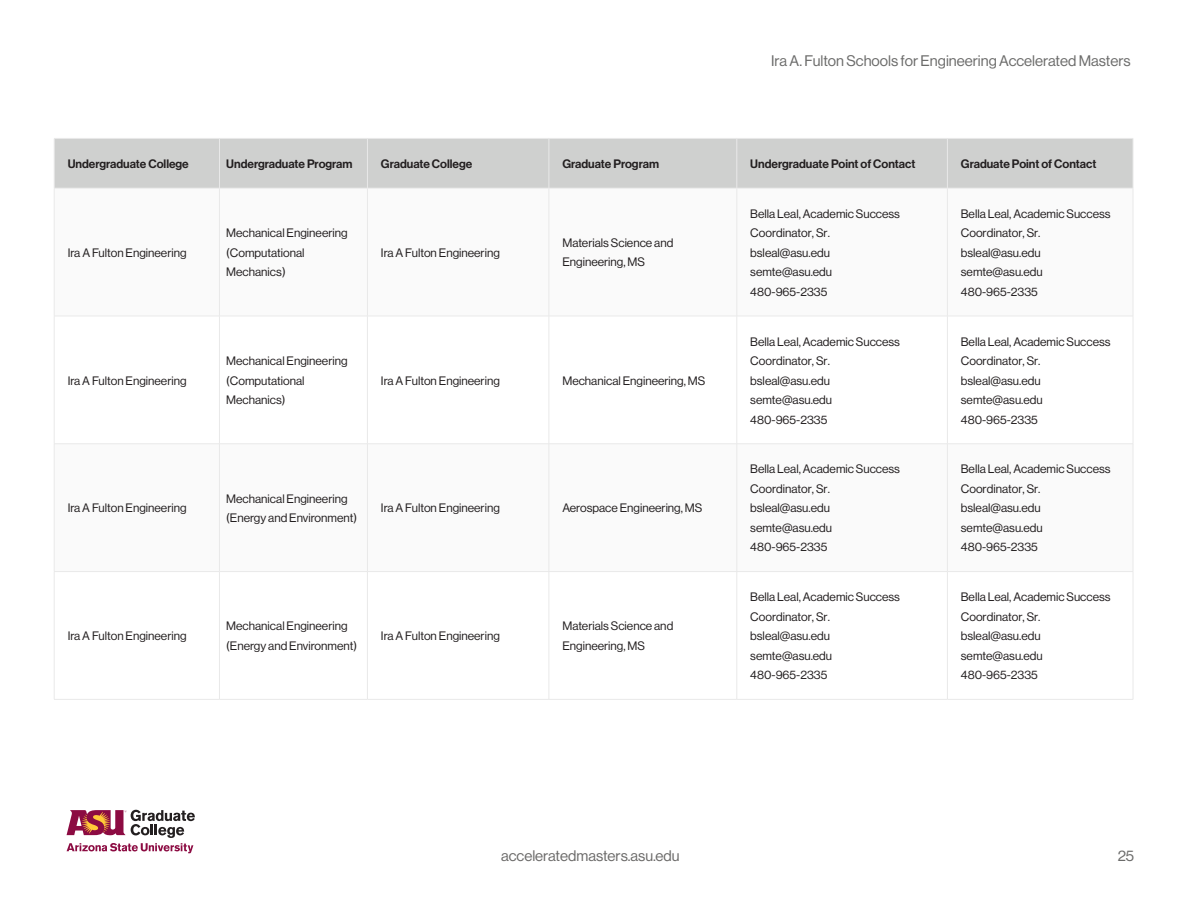
<style>
.page{position:relative;width:1188px;height:918px;background:#fff}
.page>*{position:absolute;margin:0;border:0;box-sizing:border-box;transform-origin:0 0}
.t1{font:15px "N Haas Grotesk DS Pro 55 Rg";color:#6b6b6a}
.t2{font:15px "N Haas Grotesk DS Pro 55 Rg";color:#6b6a69}
.t3{font:12px/19.5px "N Haas Grotesk DS Pro 55 Rg";color:#231f20}
.t4{font:12px "N Haas Grotesk DS Pro 65 Md";color:#231f20}
</style>
<div class="page">
<svg style="left:67px;top:810px;width:128px;height:43px"></svg>
<div style="left:55px;top:139px;width:1078px;height:49px;background:#cfd0cf"></div>
<svg style="left:55px;top:189px;width:1078px;height:382px"></svg>
<hr style="left:947px;top:138px;width:186px;height:1px;background:#e9e9e9">
<hr style="left:1133px;top:139px;width:1px;height:49px;background:#e9e9e9">
<hr style="left:947px;top:188px;width:186px;height:1px;background:#e9e9e9">
<hr style="left:1133px;top:188px;width:1px;height:128px;background:#e9e9e9">
<hr style="left:947px;top:316px;width:186px;height:1px;background:#e9e9e9">
<hr style="left:1133px;top:316px;width:1px;height:128px;background:#e9e9e9">
<hr style="left:947px;top:444px;width:186px;height:1px;background:#e9e9e9">
<hr style="left:1133px;top:444px;width:1px;height:127px;background:#e9e9e9">
<hr style="left:947px;top:571px;width:186px;height:1px;background:#e9e9e9">
<hr style="left:1133px;top:572px;width:1px;height:127px;background:#e9e9e9">
<hr style="left:947px;top:699px;width:186px;height:1px;background:#e9e9e9">
<hr style="left:54px;top:138px;width:165px;height:1px;background:#e9e9e9">
<hr style="left:54px;top:139px;width:1px;height:49px;background:#e9e9e9">
<hr style="left:54px;top:188px;width:165px;height:1px;background:#e9e9e9">
<hr style="left:54px;top:188px;width:1px;height:128px;background:#e9e9e9">
<hr style="left:54px;top:316px;width:165px;height:1px;background:#e9e9e9">
<hr style="left:54px;top:316px;width:1px;height:128px;background:#e9e9e9">
<hr style="left:54px;top:444px;width:165px;height:1px;background:#e9e9e9">
<hr style="left:54px;top:444px;width:1px;height:127px;background:#e9e9e9">
<hr style="left:54px;top:571px;width:165px;height:1px;background:#e9e9e9">
<hr style="left:54px;top:572px;width:1px;height:127px;background:#e9e9e9">
<hr style="left:54px;top:699px;width:165px;height:1px;background:#e9e9e9">
<hr style="left:219px;top:138px;width:148px;height:1px;background:#e9e9e9">
<hr style="left:219px;top:139px;width:1px;height:49px;background:#e9e9e9">
<hr style="left:219px;top:188px;width:148px;height:1px;background:#e9e9e9">
<hr style="left:219px;top:188px;width:1px;height:128px;background:#e9e9e9">
<hr style="left:219px;top:316px;width:148px;height:1px;background:#e9e9e9">
<hr style="left:219px;top:316px;width:1px;height:128px;background:#e9e9e9">
<hr style="left:219px;top:444px;width:148px;height:1px;background:#e9e9e9">
<hr style="left:219px;top:444px;width:1px;height:127px;background:#e9e9e9">
<hr style="left:219px;top:571px;width:148px;height:1px;background:#e9e9e9">
<hr style="left:219px;top:572px;width:1px;height:127px;background:#e9e9e9">
<hr style="left:219px;top:699px;width:148px;height:1px;background:#e9e9e9">
<hr style="left:367px;top:138px;width:182px;height:1px;background:#e9e9e9">
<hr style="left:367px;top:139px;width:1px;height:49px;background:#e9e9e9">
<hr style="left:367px;top:188px;width:182px;height:1px;background:#e9e9e9">
<hr style="left:367px;top:188px;width:1px;height:128px;background:#e9e9e9">
<hr style="left:367px;top:316px;width:182px;height:1px;background:#e9e9e9">
<hr style="left:367px;top:316px;width:1px;height:128px;background:#e9e9e9">
<hr style="left:367px;top:444px;width:182px;height:1px;background:#e9e9e9">
<hr style="left:367px;top:444px;width:1px;height:127px;background:#e9e9e9">
<hr style="left:367px;top:571px;width:182px;height:1px;background:#e9e9e9">
<hr style="left:367px;top:572px;width:1px;height:127px;background:#e9e9e9">
<hr style="left:367px;top:699px;width:182px;height:1px;background:#e9e9e9">
<hr style="left:549px;top:138px;width:188px;height:1px;background:#e9e9e9">
<hr style="left:549px;top:139px;width:1px;height:49px;background:#e9e9e9">
<hr style="left:549px;top:188px;width:188px;height:1px;background:#e9e9e9">
<hr style="left:549px;top:188px;width:1px;height:128px;background:#e9e9e9">
<hr style="left:549px;top:316px;width:188px;height:1px;background:#e9e9e9">
<hr style="left:549px;top:316px;width:1px;height:128px;background:#e9e9e9">
<hr style="left:549px;top:444px;width:188px;height:1px;background:#e9e9e9">
<hr style="left:549px;top:444px;width:1px;height:127px;background:#e9e9e9">
<hr style="left:549px;top:571px;width:188px;height:1px;background:#e9e9e9">
<hr style="left:549px;top:572px;width:1px;height:127px;background:#e9e9e9">
<hr style="left:549px;top:699px;width:188px;height:1px;background:#e9e9e9">
<hr style="left:737px;top:138px;width:210px;height:1px;background:#e9e9e9">
<hr style="left:737px;top:139px;width:1px;height:49px;background:#e9e9e9">
<hr style="left:947px;top:139px;width:1px;height:49px;background:#e9e9e9">
<hr style="left:737px;top:188px;width:210px;height:1px;background:#e9e9e9">
<hr style="left:737px;top:188px;width:1px;height:128px;background:#e9e9e9">
<hr style="left:947px;top:188px;width:1px;height:128px;background:#e9e9e9">
<hr style="left:737px;top:316px;width:210px;height:1px;background:#e9e9e9">
<hr style="left:737px;top:316px;width:1px;height:128px;background:#e9e9e9">
<hr style="left:947px;top:316px;width:1px;height:128px;background:#e9e9e9">
<hr style="left:737px;top:444px;width:210px;height:1px;background:#e9e9e9">
<hr style="left:737px;top:444px;width:1px;height:127px;background:#e9e9e9">
<hr style="left:947px;top:444px;width:1px;height:127px;background:#e9e9e9">
<hr style="left:737px;top:571px;width:210px;height:1px;background:#e9e9e9">
<hr style="left:737px;top:572px;width:1px;height:127px;background:#e9e9e9">
<hr style="left:947px;top:572px;width:1px;height:127px;background:#e9e9e9">
<hr style="left:737px;top:699px;width:210px;height:1px;background:#e9e9e9">
<p class="t1" style="left:771px;top:52px;width:361px">Ira A. Fulton Schools for Engineering Accelerated Masters</p>
<p class="t4" style="left:68px;top:157px;width:123px">Undergraduate College</p>
<p class="t4" style="left:226px;top:157px;width:128px">Undergraduate Program</p>
<p class="t4" style="left:381px;top:157px;width:93px">Graduate College</p>
<p class="t4" style="left:562px;top:157px;width:98px">Graduate Program</p>
<p class="t4" style="left:750px;top:157px;width:167px">Undergraduate Point of Contact</p>
<p class="t4" style="left:961px;top:157px;width:137px">Graduate Point of Contact</p>
<p class="t3" style="left:68px;top:243px;width:120px">Ira A Fulton Engineering</p>
<p class="t3" style="left:68px;top:371px;width:120px">Ira A Fulton Engineering</p>
<p class="t3" style="left:226px;top:223px;width:123px">Mechanical Engineering (Computational<br>Mechanics)</p>
<p class="t3" style="left:226px;top:351px;width:123px">Mechanical Engineering (Computational<br>Mechanics)</p>
<p class="t3" style="left:381px;top:243px;width:120px">Ira A Fulton Engineering</p>
<p class="t3" style="left:562px;top:233px;width:112px">Materials Science and<br>Engineering, MS</p>
<p class="t3" style="left:381px;top:371px;width:120px">Ira A Fulton Engineering</p>
<p class="t3" style="left:562px;top:371px;width:145px">Mechanical Engineering, MS</p>
<p class="t3" style="left:68px;top:498px;width:120px">Ira A Fulton Engineering</p>
<p class="t3" style="left:226px;top:489px;width:132px">Mechanical Engineering (Energy and Environment)</p>
<p class="t3" style="left:381px;top:498px;width:120px">Ira A Fulton Engineering</p>
<p class="t3" style="left:562px;top:498px;width:142px">Aerospace Engineering, MS</p>
<p class="t3" style="left:68px;top:626px;width:120px">Ira A Fulton Engineering</p>
<p class="t3" style="left:226px;top:617px;width:132px">Mechanical Engineering (Energy and Environment)</p>
<p class="t3" style="left:381px;top:626px;width:120px">Ira A Fulton Engineering</p>
<p class="t3" style="left:562px;top:617px;width:112px">Materials Science and<br>Engineering, MS</p>
<p class="t3" style="left:750px;top:204px;width:151px">Bella Leal, Academic Success<br>Coordinator, Sr. bsleal@asu.edu semte@asu.edu<br>480-965-2335</p>
<p class="t3" style="left:961px;top:204px;width:151px">Bella Leal, Academic Success<br>Coordinator, Sr. bsleal@asu.edu semte@asu.edu<br>480-965-2335</p>
<p class="t3" style="left:750px;top:332px;width:151px">Bella Leal, Academic Success<br>Coordinator, Sr. bsleal@asu.edu semte@asu.edu<br>480-965-2335</p>
<p class="t3" style="left:961px;top:332px;width:151px">Bella Leal, Academic Success<br>Coordinator, Sr. bsleal@asu.edu semte@asu.edu<br>480-965-2335</p>
<p class="t3" style="left:750px;top:459px;width:151px">Bella Leal, Academic Success<br>Coordinator, Sr. bsleal@asu.edu semte@asu.edu<br>480-965-2335</p>
<p class="t3" style="left:961px;top:459px;width:151px">Bella Leal, Academic Success<br>Coordinator, Sr. bsleal@asu.edu semte@asu.edu<br>480-965-2335</p>
<p class="t3" style="left:750px;top:587px;width:151px">Bella Leal, Academic Success<br>Coordinator, Sr. bsleal@asu.edu semte@asu.edu<br>480-965-2335</p>
<p class="t3" style="left:961px;top:587px;width:151px">Bella Leal, Academic Success<br>Coordinator, Sr. bsleal@asu.edu semte@asu.edu<br>480-965-2335</p>
<p class="t2" style="left:501px;top:847px;width:180px">acceleratedmasters.asu.edu</p>
<p class="t1" style="left:1118px;top:847px;width:18px">25</p>
</div>
